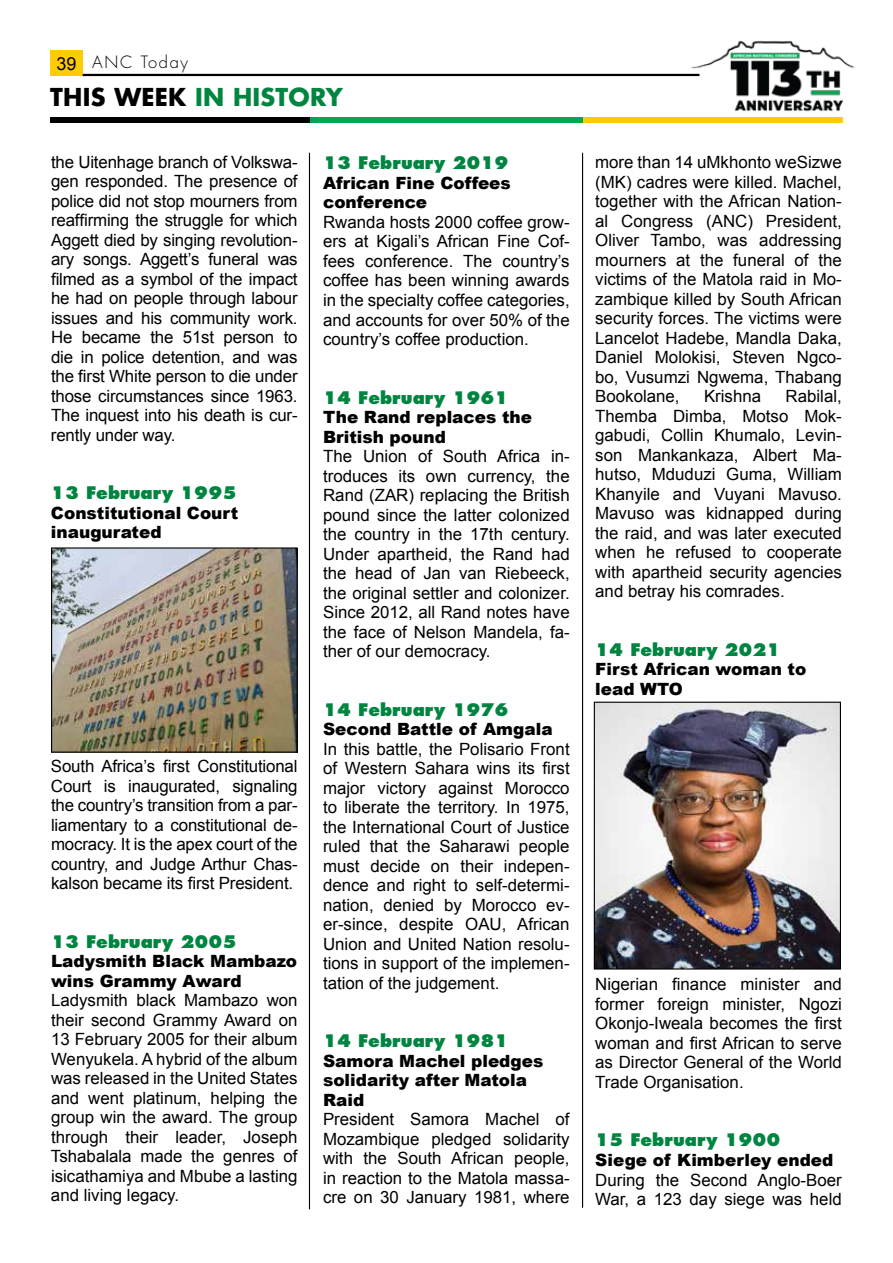
<style>
.page{position:relative;width:893px;height:1263px;background:#fff}
.page>*{position:absolute;margin:0;border:0;box-sizing:border-box;transform-origin:0 0}
.t1{font:700 24px "Futura Std";letter-spacing:.01em;color:#008541}
.t2{font:16.8px/19.5px "Arial";color:#000;text-align:justify}
.t3{font:900 16.8px/19.5px "Arial";color:#000}
.t4{font:800 16.8px "Futura Std";color:#008541}
.t5{font:300 16.5px "Futura Std";letter-spacing:.1em;color:#000}
.s1{font-family:"Arial";font-weight:400;font-size:18px}
.s2{color:#000}
</style>
<div class="page">
<div style="left:50px;top:51px;width:33px;height:25px;background:#ffcb05"></div>
<div style="left:50px;top:117px;width:260px;height:6px;background:#000"></div>
<div style="left:310px;top:117px;width:273px;height:6px;background:#00a651"></div>
<div style="left:583px;top:117px;width:259px;height:6px;background:#ffcb05"></div>
<hr style="left:83px;top:74px;width:616px;height:2px;background:#000">
<img style="left:684px;top:40px;width:170px;height:83px">
<img style="left:53px;top:549px;width:243px;height:202px">
<div style="left:51px;top:547px;width:247px;height:206px;border:1px solid #000"></div>
<img style="left:596px;top:704px;width:243px;height:263px">
<div style="left:594px;top:702px;width:247px;height:267px;border:1px solid #000"></div>
<hr style="left:582px;top:153px;width:1px;height:1055px;background:#000">
<hr style="left:309px;top:153px;width:1px;height:1056px;background:#000">
<p class="t5" style="left:56px;top:52px;width:133px"><span class="s1">39</span> ANC Today</p>
<h1 class="t1" style="left:50px;top:81px;width:294px"><span class="s2">THIS WEEK</span> IN HISTORY</h1>
<p class="t2" style="left:51px;top:152px;width:248px">the Uitenhage branch of Volkswa&shy;gen responded. The presence of police did not stop mourners from reaffirming the struggle for which Aggett died by singing revolution&shy;ary songs. Aggett’s funeral was filmed as a symbol of the impact he had on people through labour issues and his community work.<br>He became the 51st person to die in police detention, and was the first White person to die under those circumstances since 1963.<br>The inquest into his death is cur&shy;rently under way.</p>
<p class="t4" style="left:51px;top:482px;width:187px">13 February 1995</p>
<p class="t3" style="left:51px;top:502px;width:189px">Constitutional Court inaugurated</p>
<p class="t2" style="left:51px;top:757px;width:248px">South Africa’s first Constitutional Court is inaugurated, signaling the country’s transition from a par&shy;liamentary to a constitutional de&shy;mocracy. It is the apex court of the country, and Judge Arthur Chas&shy;kalson became its first President.</p>
<p class="t4" style="left:51px;top:931px;width:187px">13 February 2005</p>
<p class="t3" style="left:51px;top:951px;width:248px">Ladysmith Black Mambazo wins Grammy Award</p>
<p class="t2" style="left:51px;top:991px;width:248px">Ladysmith black Mambazo won their second Grammy Award on 13 February 2005 for their album Wenyukela. A hybrid of the album was released in the United States and went platinum, helping the group win the award. The group through their leader, Joseph Tshabalala made the genres of isicathamiya and Mbube a lasting and living legacy.</p>
<p class="t4" style="left:323px;top:152px;width:187px">13 February 2019</p>
<p class="t3" style="left:323px;top:173px;width:189px">African Fine Coffees conference</p>
<p class="t2" style="left:323px;top:212px;width:248px">Rwanda hosts 2000 coffee grow&shy;ers at Kigali’s African Fine Cof&shy;fees conference. The country’s coffee has been winning awards in the specialty coffee categories, and accounts for over 50% of the country’s coffee production.</p>
<p class="t4" style="left:323px;top:387px;width:187px">14 February 1961</p>
<p class="t3" style="left:323px;top:407px;width:210px">The Rand replaces the<br>British pound</p>
<p class="t2" style="left:323px;top:447px;width:248px">The Union of South Africa in&shy;troduces its own currency, the Rand (ZAR) replacing the British pound since the latter colonized the country in the 17th century.<br>Under apartheid, the Rand had the head of Jan van Riebeeck, the original settler and colonizer.<br>Since 2012, all Rand notes have the face of Nelson Mandela, fa&shy;ther of our democracy.</p>
<p class="t4" style="left:323px;top:699px;width:187px">14 February 1976</p>
<p class="t3" style="left:323px;top:719px;width:231px">Second Battle of Amgala</p>
<p class="t2" style="left:323px;top:739px;width:248px">In this battle, the Polisario Front of Western Sahara wins its first major victory against Morocco to liberate the territory. In 1975, the International Court of Justice ruled that the Saharawi people must decide on their indepen&shy;dence and right to self-determi&shy;nation, denied by Morocco ev&shy;er-since, despite OAU, African Union and United Nation resolu&shy;tions in support of the implemen&shy;tation of the judgement.</p>
<p class="t4" style="left:323px;top:1030px;width:187px">14 February 1981</p>
<p class="t3" style="left:323px;top:1050px;width:222px">Samora Machel pledges solidarity after Matola<br>Raid</p>
<p class="t2" style="left:323px;top:1110px;width:248px">President Samora Machel of Mozambique pledged solidarity with the South African people, in reaction to the Matola massa&shy;cre on 30 January 1981, where</p>
<p class="t2" style="left:595px;top:153px;width:248px">more than 14 uMkhonto weSizwe (MK) cadres were killed. Machel, together with the African Nation&shy;al Congress (ANC) President, Oliver Tambo, was addressing mourners at the funeral of the victims of the Matola raid in Mo&shy;zambique killed by South African security forces. The victims were Lancelot Hadebe, Mandla Daka, Daniel Molokisi, Steven Ngco&shy;bo, Vusumzi Ngwema, Thabang Bookolane,</p>
<p class="t2" style="left:595px;top:387px;width:248px;text-indent:190px">Rabilal, Themba Dimba, Motso Mok&shy;gabudi, Collin Khumalo, Levin&shy;son Mankankaza, Albert Ma&shy;hutso, Mduduzi Guma, William Khanyile and Vuyani Mavuso.<br>Mavuso was kidnapped during the raid, and was later executed when he refused to cooperate with apartheid security agencies and betray his comrades.</p>
<p class="t2" style="left:704px;top:387px;width:59px">Krishna</p>
<p class="t4" style="left:595px;top:639px;width:187px">14 February 2021</p>
<p class="t3" style="left:595px;top:659px;width:213px">First African woman to lead WTO</p>
<p class="t2" style="left:595px;top:975px;width:248px">Nigerian finance minister and former foreign minister, Ngozi Okonjo-Iweala becomes the first woman and first African to serve as Director General of the World Trade Organisation.</p>
<p class="t4" style="left:595px;top:1129px;width:187px">15 February 1900</p>
<p class="t3" style="left:595px;top:1150px;width:240px">Siege of Kimberley ended</p>
<p class="t2" style="left:595px;top:1170px;width:248px">During the Second Anglo-Boer<br>War, a 123 day siege was held</p>
</div>
